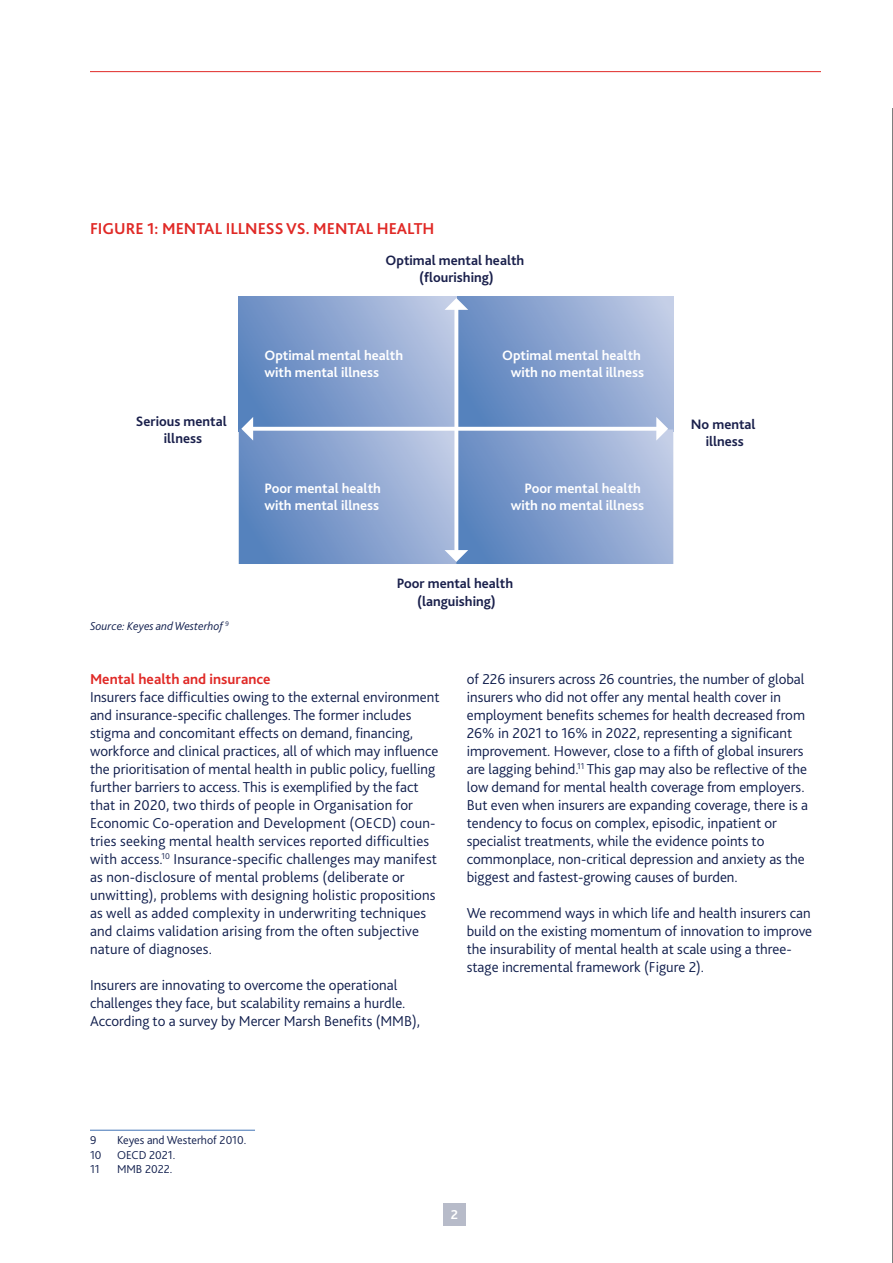
<style>
.page{position:relative;width:893px;height:1263px;background:#fff}
.page>*{position:absolute;margin:0;border:0;box-sizing:border-box;transform-origin:0 0}
.t1{font:700 16.5px "Bliss 2";color:#e02926}
.t2{font:300 15px/18px "Bliss 2";color:#0f1d4c}
.t3{font:700 15px "Bliss 2";color:#e02926}
.t4{font:700 14.25px/17.1px "Bliss 2";color:#fff;text-align:right}
.t5{font:700 14.25px/17.1px "Bliss 2";color:#191f4b;text-align:center}
.t6{font:700 13.5px "Bliss 2";color:#fff}
.t7{font:300 12px "Bliss 2";color:#0f1d4c}
.t8{font:italic 300 12px "Bliss 2";color:#0f1d4c}
</style>
<div class="page">
<hr style="left:90px;top:71px;width:731px;height:1px;background:#e02926">
<div style="left:443px;top:1203px;width:23px;height:22px;background:#b7bbc9"></div>
<hr style="left:892px;top:108px;width:1px;height:1155px;background:#000">
<hr style="left:90px;top:1130px;width:165px;height:1px;background:#5582bd">
<svg style="left:239px;top:297px;width:434px;height:267px;background:#88a3cf"></svg>
<p class="t1" style="left:90px;top:218px;width:346px">FIGURE 1: MENTAL ILLNESS VS. MENTAL HEALTH</p>
<p class="t5" style="left:386px;top:252px;width:140px">Optimal mental health (flourishing)</p>
<p class="t5" style="left:136px;top:413px;width:92px">Serious mental illness</p>
<p class="t8" style="left:90px;top:619px;width:141px">Source: Keyes and Westerhof <sup>9</sup></p>
<p class="t4" style="left:264px;top:347px;width:140px;text-align:left">Optimal mental health with mental illness</p>
<p class="t4" style="left:264px;top:480px;width:118px;text-align:left">Poor mental health with mental illness</p>
<p class="t4" style="left:502px;top:347px;width:143px">Optimal mental health with no mental illness</p>
<p class="t4" style="left:511px;top:480px;width:135px">Poor mental health with no mental illness</p>
<p class="t5" style="left:397px;top:575px;width:118px">Poor mental health (languishing)</p>
<p class="t5" style="left:691px;top:416px;width:66px">No mental illness</p>
<p class="t3" style="left:90px;top:670px;width:182px">Mental health and insurance</p>
<p class="t2" style="left:90px;top:688px;width:351px">Insurers face difficulties owing to the external environment and insurance-specific challenges. The former includes stigma and concomitant effects on demand, financing, workforce and clinical practices, all of which may influence the prioritisation of mental health in public policy, fuelling further barriers to access. This is exemplified by the fact that in 2020, two thirds of people in Organisation for Economic Co-operation and Development (OECD) coun&shy;tries seeking mental health services reported difficulties with access.<sup>10</sup> Insurance-specific challenges may manifest as non-disclosure of mental problems (deliberate or unwitting), problems with designing holistic propositions as well as added complexity in underwriting techniques and claims validation arising from the often subjective nature of diagnoses.</p>
<p class="t2" style="left:90px;top:976px;width:332px">Insurers are innovating to overcome the operational challenges they face, but scalability remains a hurdle.<br>According to a survey by Mercer Marsh Benefits (MMB),</p>
<p class="t2" style="left:467px;top:670px;width:343px">of 226 insurers across 26 countries, the number of global insurers who did not offer any mental health cover in employment benefits schemes for health decreased from 26% in 2021 to 16% in 2022, representing a significant improvement. However, close to a fifth of global insurers are lagging behind.<sup>11</sup> This gap may also be reflective of the low demand for mental health coverage from employers.<br>But even when insurers are expanding coverage, there is a tendency to focus on complex, episodic, inpatient or specialist treatments, while the evidence points to commonplace, non-critical depression and anxiety as the biggest and fastest-growing causes of burden.</p>
<p class="t2" style="left:467px;top:904px;width:347px">We recommend ways in which life and health insurers can build on the existing momentum of innovation to improve the insurability of mental health at scale using a three&shy;stage incremental framework (Figure 2).</p>
<p class="t7" style="left:90px;top:1133px;width:8px">9</p>
<p class="t7" style="left:117px;top:1133px;width:131px">Keyes and Westerhof 2010.</p>
<p class="t7" style="left:90px;top:1147px;width:13px">10</p>
<p class="t7" style="left:117px;top:1147px;width:60px">OECD 2021.</p>
<p class="t7" style="left:90px;top:1161px;width:11px">11</p>
<p class="t7" style="left:117px;top:1161px;width:57px">MMB 2022.</p>
<p class="t6" style="left:451px;top:1206px;width:9px">2</p>
</div>
